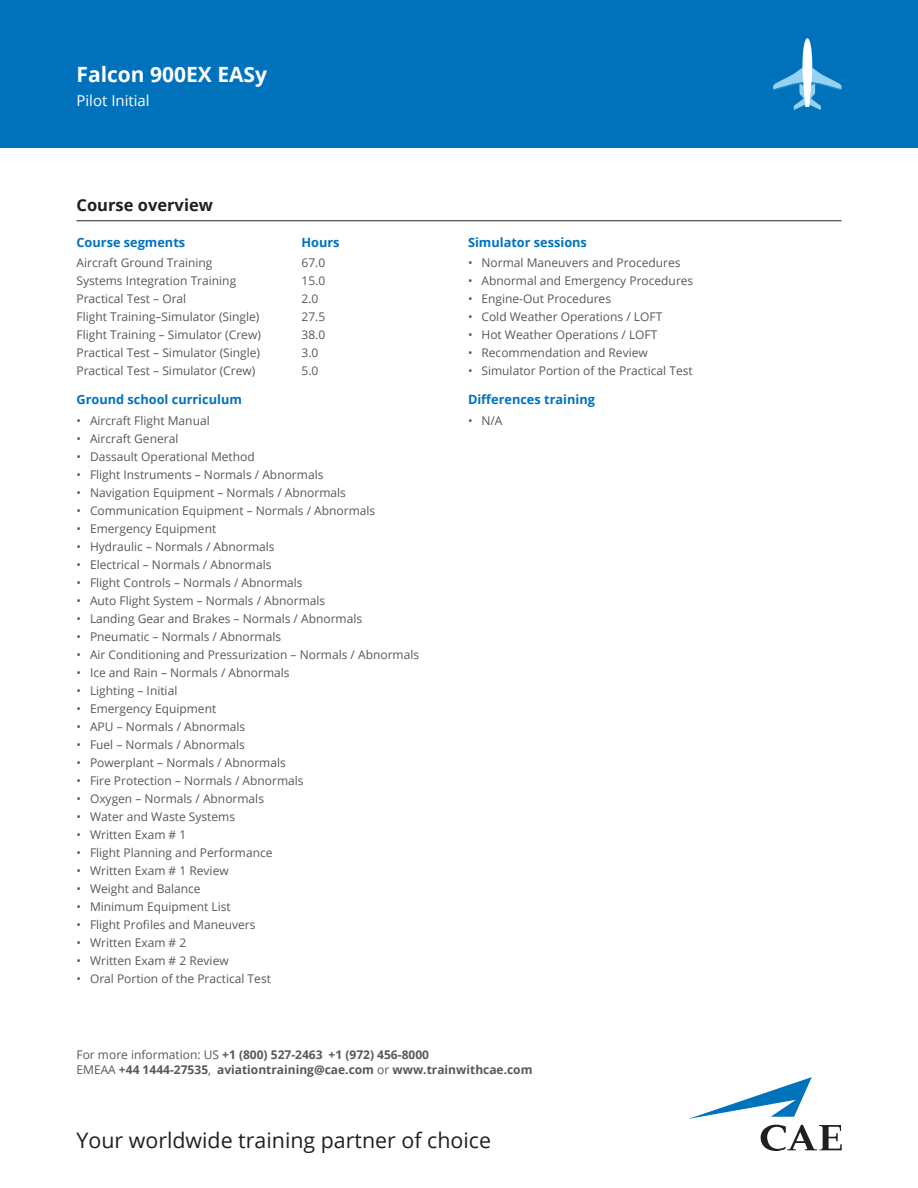
<style>
.page{position:relative;width:918px;height:1188px;background:#fff}
.page>*{position:absolute;margin:0;border:0;box-sizing:border-box;transform-origin:0 0}
.t1{font:21.45px "Open Sans";color:#231f20}
.Titre_-_En-tête{font:700 21px "Open Sans";color:#fff}
.Titre{font:700 16.5px "Open Sans";color:#231f20}
.Sous-titre_-_En-tête{font:15px "Open Sans";color:#fff}
.Sous-titre{font:700 12.75px "Open Sans";color:#0072bc}
.Texte{font:12px "Open Sans";color:#57585a}
.t2{font:700 12px/15px "Open Sans";color:#57585a}
.s1{font-weight:400}
</style>
<div class="page">
<svg style="left:688px;top:1077px;width:124px;height:42px"></svg>
<svg style="left:761px;top:1125px;width:81px;height:26px"></svg>
<div style="left:0;top:0;width:918px;height:148px;background:#0072bc"></div>
<hr style="left:76px;top:220px;width:766px;height:1px;background:#231f20">
<svg style="left:773px;top:38px;width:68px;height:72px"></svg>
<p class="Titre_-_En-tête" style="left:76px;top:60px;width:192px">Falcon 900EX EASy</p>
<p class="Sous-titre_-_En-tête" style="left:76px;top:90px;width:75px">Pilot Initial</p>
<p class="Titre" style="left:76px;top:193px;width:138px">Course overview</p>
<p class="Sous-titre" style="left:76px;top:233px;width:110px">Course segments</p>
<p class="Sous-titre" style="left:301px;top:233px;width:40px">Hours</p>
<p class="Texte" style="left:76px;top:255px;width:137px">Aircraft Ground Training</p>
<p class="Texte" style="left:302px;top:255px;width:25px">67.0</p>
<p class="Texte" style="left:76px;top:273px;width:161px">Systems Integration Training</p>
<p class="Texte" style="left:302px;top:273px;width:25px">15.0</p>
<p class="Texte" style="left:76px;top:291px;width:111px">Practical Test – Oral</p>
<p class="Texte" style="left:302px;top:291px;width:18px">2.0</p>
<p class="Texte" style="left:76px;top:309px;width:184px">Flight Training–Simulator (Single)</p>
<p class="Texte" style="left:302px;top:309px;width:25px">27.5</p>
<p class="Texte" style="left:76px;top:327px;width:186px">Flight Training – Simulator (Crew)</p>
<p class="Texte" style="left:302px;top:327px;width:25px">38.0</p>
<p class="Texte" style="left:76px;top:345px;width:185px">Practical Test – Simulator (Single)</p>
<p class="Texte" style="left:302px;top:345px;width:18px">3.0</p>
<p class="Texte" style="left:76px;top:363px;width:180px">Practical Test – Simulator (Crew)</p>
<p class="Texte" style="left:302px;top:363px;width:18px">5.0</p>
<p class="Sous-titre" style="left:76px;top:390px;width:167px">Ground school curriculum</p>
<p class="Texte" style="left:76px;top:412px;width:135px">• Aircraft Flight Manual</p>
<p class="Texte" style="left:76px;top:430px;width:103px">• Aircraft General</p>
<p class="Texte" style="left:76px;top:448px;width:180px">• Dassault Operational Method</p>
<p class="Texte" style="left:76px;top:466px;width:248px">• Flight Instruments – Normals / Abnormals</p>
<p class="Texte" style="left:76px;top:484px;width:271px">• Navigation Equipment – Normals / Abnormals</p>
<p class="Texte" style="left:76px;top:502px;width:300px">• Communication Equipment – Normals / Abnormals</p>
<p class="Texte" style="left:76px;top:520px;width:141px">• Emergency Equipment</p>
<p class="Texte" style="left:76px;top:538px;width:200px">• Hydraulic – Normals / Abnormals</p>
<p class="Texte" style="left:76px;top:556px;width:196px">• Electrical – Normals / Abnormals</p>
<p class="Texte" style="left:76px;top:574px;width:228px">• Flight Controls – Normals / Abnormals</p>
<p class="Texte" style="left:76px;top:592px;width:250px">• Auto Flight System – Normals / Abnormals</p>
<p class="Texte" style="left:76px;top:610px;width:287px">• Landing Gear and Brakes – Normals / Abnormals</p>
<p class="Texte" style="left:76px;top:628px;width:206px">• Pneumatic – Normals / Abnormals</p>
<p class="Texte" style="left:76px;top:646px;width:344px">• Air Conditioning and Pressurization – Normals / Abnormals</p>
<p class="Texte" style="left:76px;top:664px;width:215px">• Ice and Rain – Normals / Abnormals</p>
<p class="Texte" style="left:76px;top:682px;width:102px">• Lighting – Initial</p>
<p class="Texte" style="left:76px;top:700px;width:141px">• Emergency Equipment</p>
<p class="Texte" style="left:76px;top:718px;width:170px">• APU – Normals / Abnormals</p>
<p class="Texte" style="left:76px;top:736px;width:170px">• Fuel – Normals / Abnormals</p>
<p class="Texte" style="left:76px;top:754px;width:211px">• Powerplant – Normals / Abnormals</p>
<p class="Texte" style="left:76px;top:772px;width:229px">• Fire Protection – Normals / Abnormals</p>
<p class="Texte" style="left:76px;top:790px;width:189px">• Oxygen – Normals / Abnormals</p>
<p class="Texte" style="left:76px;top:808px;width:160px">• Water and Waste Systems</p>
<p class="Texte" style="left:76px;top:826px;width:111px">• Written Exam # 1</p>
<p class="Texte" style="left:76px;top:844px;width:198px">• Flight Planning and Performance</p>
<p class="Texte" style="left:76px;top:862px;width:154px">• Written Exam # 1 Review</p>
<p class="Texte" style="left:76px;top:880px;width:126px">• Weight and Balance</p>
<p class="Texte" style="left:76px;top:898px;width:156px">• Minimum Equipment List</p>
<p class="Texte" style="left:76px;top:916px;width:181px">• Flight Profiles and Maneuvers</p>
<p class="Texte" style="left:76px;top:934px;width:111px">• Written Exam # 2</p>
<p class="Texte" style="left:76px;top:952px;width:154px">• Written Exam # 2 Review</p>
<p class="Texte" style="left:76px;top:970px;width:196px">• Oral Portion of the Practical Test</p>
<p class="Sous-titre" style="left:468px;top:233px;width:120px">Simulator sessions</p>
<p class="Texte" style="left:468px;top:255px;width:214px">• Normal Maneuvers and Procedures</p>
<p class="Texte" style="left:468px;top:273px;width:227px">• Abnormal and Emergency Procedures</p>
<p class="Texte" style="left:468px;top:291px;width:145px">• Engine-Out Procedures</p>
<p class="Texte" style="left:468px;top:309px;width:196px">• Cold Weather Operations / LOFT</p>
<p class="Texte" style="left:468px;top:327px;width:191px">• Hot Weather Operations / LOFT</p>
<p class="Texte" style="left:468px;top:345px;width:181px">• Recommendation and Review</p>
<p class="Texte" style="left:468px;top:363px;width:226px">• Simulator Portion of the Practical Test</p>
<p class="Sous-titre" style="left:468px;top:390px;width:128px">Differences training</p>
<p class="Texte" style="left:468px;top:412px;width:36px">• N/A</p>
<p class="t2" style="left:76px;top:1046px;width:458px"><span class="s1">For more information: US</span> +1 (800) 527-2463 +1 (972) 456-8000<br><span class="s1">EMEAA</span> +44 1444-27535<span class="s1">,</span> aviationtraining@cae.com <span class="s1">or</span> www.trainwithcae.com</p>
<h1 class="t1" style="left:76px;top:1126px;width:416px">Your worldwide training partner of choice</h1>
</div>
